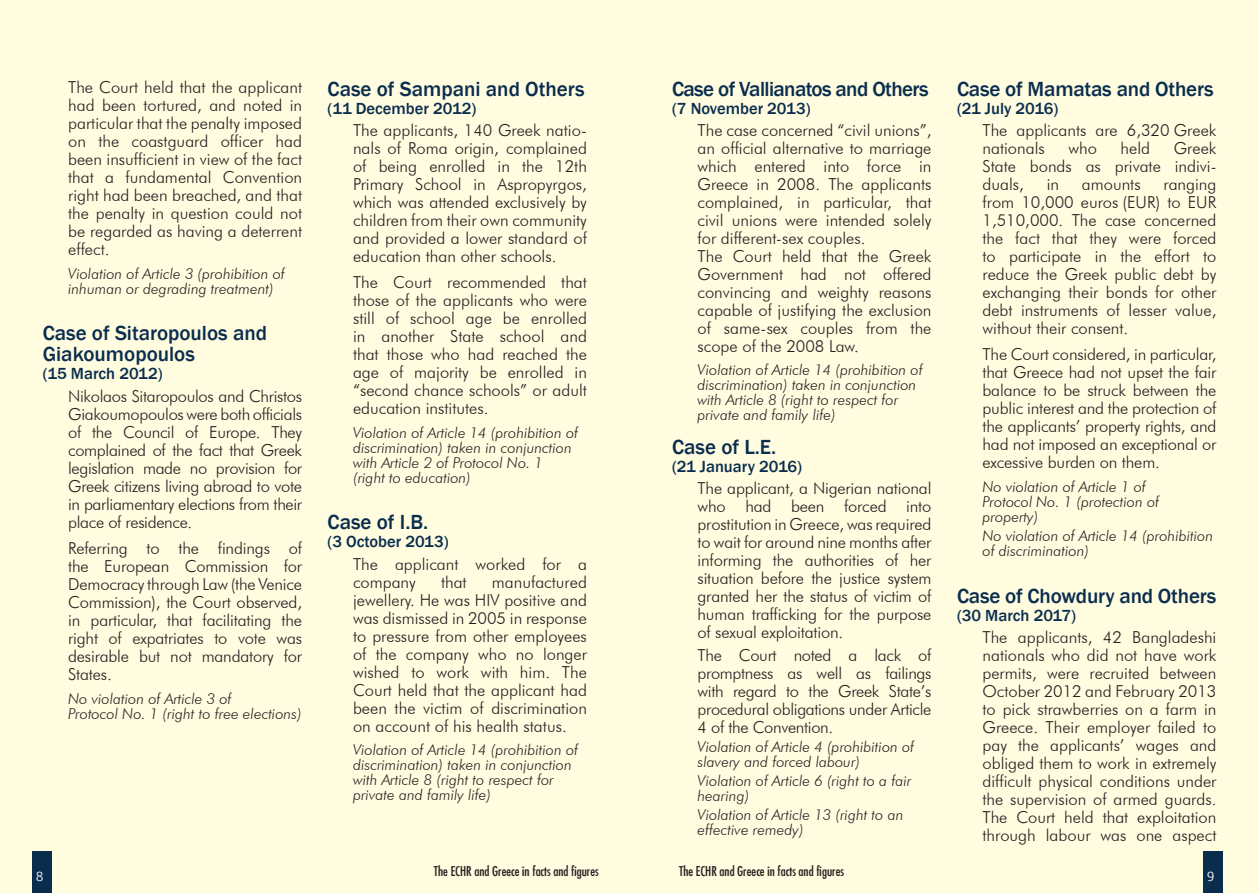
<style>
.page{position:relative;width:1259px;height:893px;background:#fffce0}
.page>*{position:absolute;margin:0;border:0;box-sizing:border-box;transform-origin:0 0}
.Titre_2{font:500 21px/21px "Franklin Gothic";color:#0a2d4e}
.Titre_2-2{font:500 21px "Franklin Gothic";letter-spacing:-.03em;color:#0a2d4e}
.Texte{font:300 16.5px/18px "Futura BT";color:#231f20;text-align:justify}
.Date{font:500 16.5px "Franklin Gothic";color:#0a2d4e}
.Sous_texte_light{font:italic 300 15px/15px "Futura BT";color:#231f20}
.t1{font:condensed 13.2px "Futura";color:#231f20}
.t2{font:12px "Euphemia CAS";color:#fff}
</style>
<div class="page">
<div style="left:1203px;top:852px;width:19px;height:41px;background:#0a2d4e"></div>
<div style="left:32px;top:852px;width:19px;height:41px;background:#0a2d4e"></div>
<p class="Texte" style="left:68px;top:78px;width:235px">The Court held that the applicant had been tortured, and noted in particular that the penalty imposed on the coastguard officer had been insufficient in view of the fact that a fundamental Convention right had been breached, and that the penalty in question could not be regarded as having a deterrent effect.</p>
<p class="Sous_texte_light" style="left:68px;top:266px;width:218px">Violation of Article 3 (prohibition of inhuman or degrading treatment)</p>
<p class="Titre_2" style="left:43px;top:323px;width:226px">Case of Sitaropoulos and<br>Giakoumopoulos</p>
<p class="Date" style="left:43px;top:364px;width:121px">(15 March 2012)</p>
<p class="Texte" style="left:68px;top:387px;width:235px">Nikolaos Sitaropoulos and Christos Giakoumopoulos were both officials of the Council of Europe. They complained of the fact that Greek legislation made no provision for Greek citizens living abroad to vote in parliamentary elections from their place of residence.</p>
<p class="Texte" style="left:68px;top:539px;width:235px">Referring to the findings of the European Commission for Democracy through Law (the Venice Commission), the Court observed, in particular, that facilitating the right of expatriates to vote was desirable but not mandatory for States.</p>
<p class="Sous_texte_light" style="left:68px;top:691px;width:235px">No violation of Article 3 of<br>Protocol No. 1 (right to free elections)</p>
<p class="Titre_2" style="left:327px;top:78px;width:259px">Case of Sampani and Others</p>
<p class="Date" style="left:327px;top:98px;width:150px">(11 December 2012)</p>
<p class="Texte" style="left:353px;top:121px;width:235px">The applicants, 140 Greek natio&shy;nals of Roma origin, complained of being enrolled in the 12th Primary School in Aspropyrgos, which was attended exclusively by children from their own community and provided a lower standard of education than other schools.</p>
<p class="Texte" style="left:353px;top:273px;width:235px">The Court recommended that those of the applicants who were still of school age be enrolled in another State school and that those who had reached the age of majority be enrolled in “second chance schools” or adult education institutes.</p>
<p class="Sous_texte_light" style="left:353px;top:425px;width:227px">Violation of Article 14 (prohibition of discrimination) taken in conjunction with Article 2 of Protocol No. 1 (right to education)</p>
<p class="Titre_2" style="left:327px;top:512px;width:102px">Case of I.B.</p>
<p class="Date" style="left:327px;top:532px;width:123px">(3 October 2013)</p>
<p class="Texte" style="left:353px;top:555px;width:235px">The applicant worked for a company</p>
<p class="Texte" style="left:353px;top:573px;width:235px;text-indent:139px">manufactured jewellery. He was HIV positive and was dismissed in 2005 in response to pressure from other employees of the company who no longer wished to work with him. The Court held that the applicant had been the victim of discrimination on account of his health status.</p>
<p class="Sous_texte_light" style="left:353px;top:742px;width:227px">Violation of Article 14 (prohibition of discrimination) taken in conjunction with Article 8 (right to respect for private and family life)</p>
<p class="Texte" style="left:441px;top:573px;width:27px">that</p>
<p class="Titre_2-2" style="left:672px;top:76px;width:258px">Case of Vallianatos and Others</p>
<p class="Date" style="left:672px;top:98px;width:140px">(7 November 2013)</p>
<p class="Texte" style="left:697px;top:121px;width:235px">The case concerned “civil unions”, an official alternative to marriage which entered into force in Greece in 2008. The applicants complained, in particular, that civil unions were intended solely for different-sex couples.</p>
<p class="Texte" style="left:697px;top:247px;width:235px">The Court held that the Greek Government had not offered convincing and weighty reasons capable of justifying the exclusion of same-sex couples from the scope of the 2008 Law.</p>
<p class="Sous_texte_light" style="left:697px;top:362px;width:227px">Violation of Article 14 (prohibition of discrimination) taken in conjunction with Article 8 (right to respect for private and family life)</p>
<p class="Titre_2" style="left:672px;top:437px;width:106px">Case of L.E.</p>
<p class="Date" style="left:672px;top:456px;width:131px">(21 January 2016)</p>
<p class="Texte" style="left:697px;top:479px;width:235px">The applicant, a Nigerian national who had been forced into prostitution in Greece, was required to wait for around nine months after informing the authorities of her situation before the justice system granted her the status of victim of human trafficking for the purpose of sexual exploitation.</p>
<p class="Texte" style="left:697px;top:646px;width:235px">The Court noted a lack of promptness as well as failings with regard to the Greek State’s procedural obligations under Article 4 of the Convention.</p>
<p class="Sous_texte_light" style="left:697px;top:739px;width:218px">Violation of Article 4 (prohibition of slavery and forced labour)</p>
<p class="Sous_texte_light" style="left:697px;top:773px;width:215px">Violation of Article 6 (right to a fair hearing)</p>
<p class="Sous_texte_light" style="left:697px;top:807px;width:207px">Violation of Article 13 (right to an effective remedy)</p>
<p class="Titre_2" style="left:957px;top:78px;width:258px">Case of Mamatas and Others</p>
<p class="Date" style="left:957px;top:98px;width:103px">(21 July 2016)</p>
<p class="Texte" style="left:982px;top:121px;width:235px">The applicants are 6,320 Greek nationals</p>
<p class="Texte" style="left:982px;top:139px;width:235px;text-indent:191px">Greek State bonds as private indivi&shy;duals,</p>
<p class="Texte" style="left:1068px;top:139px;width:30px">who</p>
<p class="Texte" style="left:1120px;top:139px;width:31px">held</p>
<p class="Texte" style="left:982px;top:175px;width:235px;text-indent:181px">ranging from 10,000 euros (EUR) to EUR 1,510,000. The case concerned the fact that they were forced to participate in the effort to reduce the Greek public debt by exchanging their bonds for other debt instruments of lesser value, without their consent.</p>
<p class="Texte" style="left:982px;top:345px;width:235px">The Court considered, in particular, that Greece had not upset the fair balance to be struck between the public interest and the protection of the applicants’ property rights, and had not imposed an exceptional or excessive burden on them.</p>
<p class="Sous_texte_light" style="left:982px;top:479px;width:178px">No violation of Article 1 of<br>Protocol No. 1 (protection of property)</p>
<p class="Sous_texte_light" style="left:982px;top:528px;width:232px">No violation of Article 14 (prohibition of discrimination)</p>
<p class="Titre_2" style="left:957px;top:585px;width:261px">Case of Chowdury and Others</p>
<p class="Date" style="left:957px;top:605px;width:120px">(30 March 2017)</p>
<p class="Texte" style="left:982px;top:628px;width:235px">The applicants, 42 Bangladeshi nationals who did not have work permits, were recruited between October 2012 and February 2013 to pick strawberries on a farm in Greece. Their employer failed to pay the applicants’ wages and obliged them to work in extremely difficult physical conditions under the supervision of armed guards.<br>The Court held that exploitation through labour was one aspect</p>
<p class="Texte" style="left:1046px;top:175px;width:14px">in</p>
<p class="Texte" style="left:1082px;top:175px;width:60px">amounts</p>
<p class="t1" style="left:434px;top:863px;width:166px">The ECHR and Greece in facts and figures</p>
<p class="t1" style="left:679px;top:863px;width:166px">The ECHR and Greece in facts and figures</p>
<p class="t2" style="left:36px;top:868px;width:8px">8</p>
<p class="t2" style="left:1207px;top:868px;width:8px">9</p>
</div>
